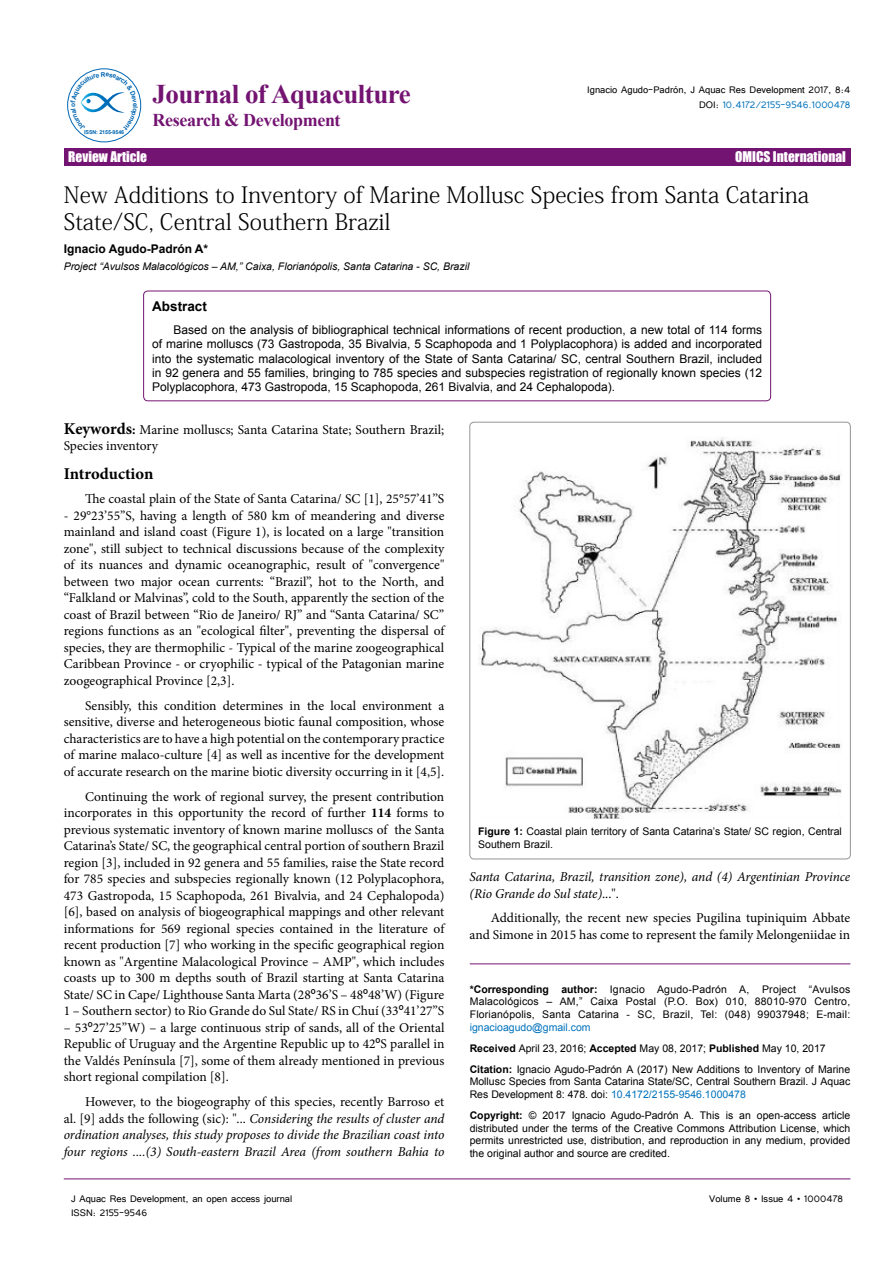
<style>
.page{position:relative;width:893px;height:1263px;background:#fff}
.page>*{position:absolute;margin:0;border:0;box-sizing:border-box;transform-origin:0 0}
.t1{font:700 27px "Times New Roman";letter-spacing:-.02em;color:#741472}
.t2{font:22.5px/27px "Adobe Fangsong Std";color:#000}
.t3{font:700 18px "Times New Roman";letter-spacing:-.02em;color:#741472}
.t4{font:16.5px "Impact";letter-spacing:.04em;color:#fff}
.t5{font:700 16.5px "Minion Pro";letter-spacing:-.005em;color:#000}
.t6{font:13.5px/16.5px "Minion Pro";color:#000;text-align:justify}
.t7{font:italic 13.5px/16.5px "Minion Pro";letter-spacing:-.01em;color:#000;text-align:justify}
.t8{font:13.5px "Impact";color:#fff}
.t9{font:700 13.5px "Arial";color:#000}
.t10{font:12px/14.4px "Arial";color:#000;text-align:justify}
.t11{font:12px/14.4px "Tunga";color:#000;text-align:right}
.t12{font:700 12px "Arial";color:#000}
.t13{font:10.5px/12.6px "Arial";color:#000}
.t14{font:italic 10.5px "Arial";color:#000}
.t15{font:700 5.4px "Arial";letter-spacing:-.02em;color:#0066b3}
.s1{color:#0072bc}
.s2{font-weight:700;font-size:16.5px}
.s3{font-weight:700}
.s4{font-family:"Arial"}
.s5{font-style:normal}
</style>
<div class="page">
<div style="left:64px;top:148px;width:786px;height:17px;background:#741472"></div>
<div style="left:67px;top:68px;width:74px;height:74px;border:1px solid #0066b3;border-radius:50%"></div>
<hr style="left:64px;top:1179px;width:786px;height:1px;background:#741472">
<hr style="left:470px;top:964px;width:380px;height:1px;background:#741472">
<div style="left:144px;top:291px;width:627px;height:110px;border:1px solid #741472;border-radius:4px"></div>
<img style="left:479px;top:437px;width:363px;height:382px">
<svg style="left:71px;top:72px;width:67px;height:59px"></svg>
<p class="t15" style="left:84px;top:128px;width:42px">ISSN: 2155-9546</p>
<h1 class="t1" style="left:153px;top:76px;width:260px">Journal of Aquaculture</h1>
<h3 class="t3" style="left:153px;top:107px;width:190px">Research &amp; Development</h3>
<p class="t11" style="left:587px;top:82px;width:265px">Ignacio Agudo-Padrón, J Aquac Res Development 2017, 8:4<br>DOI: <span class="s1">10.4172/2155-9546.1000478</span></p>
<p class="t4" style="left:68px;top:140px;width:124px">Research Article</p>
<p class="t8" style="left:68px;top:147px;width:80px">Review Article</p>
<p class="t8" style="left:735px;top:147px;width:112px">OMICS International</p>
<h2 class="t2" style="left:64px;top:181px;width:747px">New Additions to Inventory of Marine Mollusc Species from Santa Catarina<br>State/SC, Central Southern Brazil</h2>
<p class="t12" style="left:64px;top:241px;width:146px">Ignacio Agudo-Padrón A*</p>
<p class="t14" style="left:64px;top:259px;width:407px">Project “Avulsos Malacológicos – AM,” Caixa, Florianópolis, Santa Catarina - SC, Brazil</p>
<p class="t9" style="left:152px;top:297px;width:56px">Abstract</p>
<p class="t10" style="left:152px;top:322px;width:611px;text-indent:21px">Based on the analysis of bibliographical technical informations of recent production, a new total of 114 forms of marine molluscs (73 Gastropoda, 35 Bivalvia, 5 Scaphopoda and 1 Polyplacophora) is added and incorporated into the systematic malacological inventory of the State of Santa Catarina/ SC, central Southern Brazil, included in 92 genera and 55 families, bringing to 785 species and subspecies registration of regionally known species (12<br>Polyplacophora, 473 Gastropoda, 15 Scaphopoda, 261 Bivalvia, and 24 Cephalopoda).</p>
<p class="t6" style="left:64px;top:422px;width:382px"><span class="s2">Keywords</span><span class="s3">:</span> Marine molluscs; Santa Catarina State; Southern Brazil;<br>Species inventory</p>
<p class="t5" style="left:64px;top:462px;width:91px">Introduction</p>
<p class="t6" style="left:85px;top:491px;width:361px">The coastal plain of the State of Santa Catarina/ SC [1], 25°57’41’’S</p>
<p class="t6" style="left:64px;top:507px;width:382px">- 29°23’55’’S, having a length of 580 km of meandering and diverse mainland and island coast (Figure 1), is located on a large "transition zone", still subject to technical discussions because of the complexity of its nuances and dynamic oceanographic, result of "convergence" between two major ocean currents: “Brazil”, hot to the North, and “Falkland or Malvinas”, cold to the South, apparently the section of the coast of Brazil between “Rio de Janeiro/ RJ” and “Santa Catarina/ SC” regions functions as an "ecological filter", preventing the dispersal of species, they are thermophilic - Typical of the marine zoogeographical Caribbean Province - or cryophilic - typical of the Patagonian marine zoogeographical Province [2,3].</p>
<p class="t6" style="left:64px;top:697px;width:382px;text-indent:21px">Sensibly, this condition determines in the local environment a sensitive, diverse and heterogeneous biotic faunal composition, whose characteristics are to have a high potential on the contemporary practice of marine malaco-culture [4] as well as incentive for the development of accurate research on the marine biotic diversity occurring in it [4,5].</p>
<p class="t6" style="left:64px;top:788px;width:382px;text-indent:21px">Continuing the work of regional survey, the present contribution incorporates in this opportunity the record of further <span class="s3">114</span> forms to previous systematic inventory of known marine molluscs of the Santa Catarina’s State/ SC, the geographical central portion of southern Brazil region [3], included in 92 genera and 55 families, raise the State record for 785 species and subspecies regionally known (12 Polyplacophora, 473 Gastropoda, 15 Scaphopoda, 261 Bivalvia, and 24 Cephalopoda) [6], based on analysis of biogeographical mappings and other relevant informations for 569 regional species contained in the literature of recent production [7] who working in the specific geographical region known as "Argentine Malacological Province – AMP", which includes coasts up to 300 m depths south of Brazil starting at Santa Catarina State/ SC in Cape/ Lighthouse Santa Marta (28<span class="s4">º</span>36’S – 48<span class="s4">º</span>48’W) (Figure 1 – Southern sector) to Rio Grande do Sul State/ RS in Chuí (33<span class="s4">º</span>41’27”S</p>
<p class="t6" style="left:64px;top:1019px;width:382px">– 53<span class="s4">º</span>27’25”W) – a large continuous strip of sands, all of the Oriental Republic of Uruguay and the Argentine Republic up to 42<span class="s4">º</span>S parallel in the Valdés Península [7], some of them already mentioned in previous short regional compilation [8].</p>
<p class="t7" style="left:64px;top:1094px;width:382px;text-indent:21px"><span class="s5">However, to the biogeography of this species, recently Barroso et al. [9] adds the following (sic): "...</span> Considering the results of cluster and ordination analyses, this study proposes to divide the Brazilian coast into four regions ....(3) South-eastern Brazil Area (from southern Bahia to</p>
<p class="t13" style="left:478px;top:825px;width:365px"><span class="s3">Figure 1:</span> Coastal plain territory of Santa Catarina’s State/ SC region, Central<br>Southern Brazil.</p>
<p class="t7" style="left:470px;top:869px;width:382px">Santa Catarina, Brazil, transition zone), and (4) Argentinian Province (Rio Grande do Sul state)<span class="s5">...".</span></p>
<p class="t6" style="left:470px;top:910px;width:382px;text-align:right">Additionally, the recent new species Pugilina tupiniquim Abbate and Simone in 2015 has come to represent the family Melongeniidae in</p>
<p class="t13" style="left:470px;top:983px;width:382px;text-align:justify"><span class="s3">*Corresponding author:</span> Ignacio Agudo-Padrón A, Project “Avulsos Malacológicos – AM,” Caixa Postal (P.O. Box) 010, 88010-970 Centro, Florianópolis, Santa Catarina - SC, Brazil, Tel: (048) 99037948; E-mail:</p>
<p class="t13" style="left:470px;top:1016px;width:382px;line-height:21.1px"><span class="s1">ignacioagudo@gmail.com<br></span><span class="s3">Received</span> April 23, 2016; <span class="s3">Accepted</span> May 08, 2017; <span class="s3">Published</span> May 10, 2017<br><span class="s3">Citation:</span> Ignacio Agudo-Padrón A (2017) New Additions to Inventory of Marine</p>
<p class="t13" style="left:470px;top:1075px;width:382px">Mollusc Species from Santa Catarina State/SC, Central Southern Brazil. J Aquac<br>Res Development 8: 478. doi: <span class="s1">10.4172/2155-9546.1000478</span></p>
<p class="t13" style="left:470px;top:1109px;width:382px;text-align:justify"><span class="s3">Copyright:</span> © 2017 Ignacio Agudo-Padrón A. This is an open-access article distributed under the terms of the Creative Commons Attribution License, which permits unrestricted use, distribution, and reproduction in any medium, provided the original author and source are credited.</p>
<p class="t11" style="left:71px;top:1190px;width:223px">J Aquac Res Development, an open access journal</p>
<p class="t11" style="left:709px;top:1190px;width:135px">Volume 8 • Issue 4 • 1000478</p>
<p class="t11" style="left:71px;top:1204px;width:78px">ISSN: 2155-9546</p>
</div>
